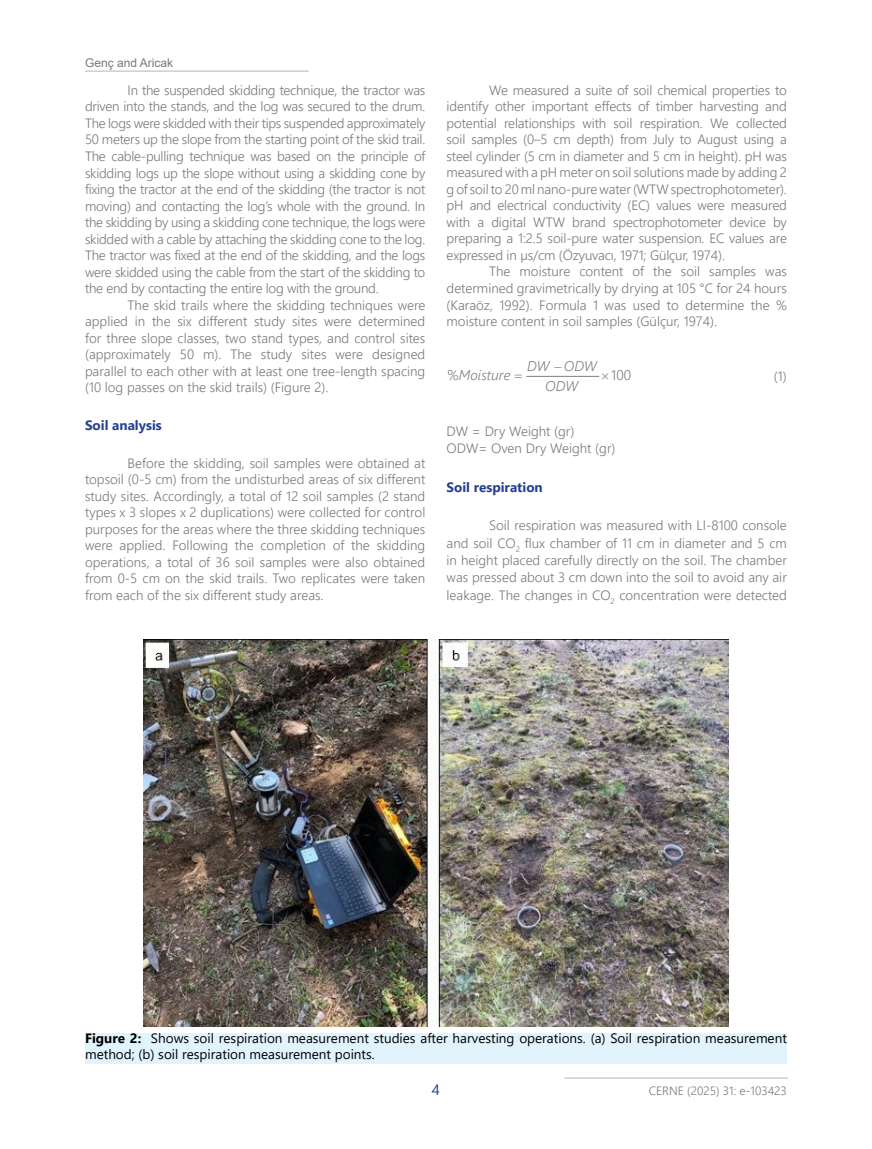
<style>
.page{position:relative;width:872px;height:1149px;background:#fff}
.page>*{position:absolute;margin:0;border:0;box-sizing:border-box;transform-origin:0 0}
.t1{font:15px "Nirmala UI";color:#25408f}
.t2{font:italic 300 14.1px/20px "Segoe UI";color:#7e7e7e;text-align:center}
.t3{font:300 14.1px "Segoe UI";color:#7e7e7e}
.t4{font:300 13.5px/16.5px "Segoe UI";color:#78797b;text-align:justify}
.t5{font:13.5px/16.5px "Segoe UI";color:#000}
.t6{font:700 13.5px "Segoe UI";color:#25408f}
.t7{font:300 12px "Nirmala UI";color:#78797b}
.t8{font:12px "Arial";color:#78797b}
.s1{font-style:normal}
.s2{font-weight:700}
</style>
<div class="page">
<hr style="left:85px;top:71px;width:223px;height:1px;background:#bdbfc1">
<hr style="left:564px;top:1077px;width:224px;height:1px;background:#bdbfc1">
<div style="left:85px;top:1032px;width:702px;height:31px;background:#e1f4fd"></div>
<img style="left:143px;top:639px;width:585px;height:386px">
<hr style="left:526px;top:376px;width:73px;height:1px;background:#7e7e7e">
<p class="t8" style="left:85px;top:54px;width:90px">Genç and Aricak</p>
<p class="t4" style="left:85px;top:81px;width:342px;text-indent:43px">In the suspended skidding technique, the tractor was driven into the stands, and the log was secured to the drum.<br>The logs were skidded with their tips suspended approximately 50 meters up the slope from the starting point of the skid trail.<br>The cable-pulling technique was based on the principle of skidding logs up the slope without using a skidding cone by fixing the tractor at the end of the skidding (the tractor is not moving) and contacting the log’s whole with the ground. In the skidding by using a skidding cone technique, the logs were skidded with a cable by attaching the skidding cone to the log.<br>The tractor was fixed at the end of the skidding, and the logs were skidded using the cable from the start of the skidding to the end by contacting the entire log with the ground.</p>
<p class="t4" style="left:85px;top:295px;width:342px;text-indent:43px">The skid trails where the skidding techniques were applied in the six different study sites were determined for three slope classes, two stand types, and control sites (approximately 50 m). The study sites were designed parallel to each other with at least one tree-length spacing (10 log passes on the skid trails) (Figure 2).</p>
<p class="t6" style="left:85px;top:412px;width:78px">Soil analysis</p>
<p class="t4" style="left:85px;top:453px;width:342px;text-indent:43px">Before the skidding, soil samples were obtained at topsoil (0-5 cm) from the undisturbed areas of six different study sites. Accordingly, a total of 12 soil samples (2 stand types x 3 slopes x 2 duplications) were collected for control purposes for the areas where the three skidding techniques were applied. Following the completion of the skidding operations, a total of 36 soil samples were also obtained from 0-5 cm on the skid trails. Two replicates were taken from each of the six different study areas.</p>
<p class="t4" style="left:446px;top:80px;width:342px;text-indent:43px">We measured a suite of soil chemical properties to identify other important effects of timber harvesting and potential relationships with soil respiration. We collected soil samples (0–5 cm depth) from July to August using a steel cylinder (5 cm in diameter and 5 cm in height). pH was measured with a pH meter on soil solutions made by adding 2 g of soil to 20 ml nano-pure water (WTW spectrophotometer). pH and electrical conductivity (EC) values were measured with a digital WTW brand spectrophotometer device by preparing a 1:2.5 soil-pure water suspension. EC values are expressed in µs/cm (Özyuvacı, 1971; Gülçur, 1974).</p>
<p class="t4" style="left:446px;top:262px;width:342px;text-indent:43px">The moisture content of the soil samples was determined gravimetrically by drying at 105 °C for 24 hours (Karaöz, 1992). Formula 1 was used to determine the % moisture content in soil samples (Gülçur, 1974).</p>
<p class="t2" style="left:527px;top:353px;width:71px">DW ODW<br>ODW</p>
<p class="t4" style="left:446px;top:420px;width:170px;line-height:17.4px">DW = Dry Weight (gr)<br>ODW= Oven Dry Weight (gr)</p>
<p class="t6" style="left:446px;top:474px;width:98px">Soil respiration</p>
<p class="t4" style="left:446px;top:515px;width:342px;line-height:17.4px;text-indent:43px">Soil respiration was measured with LI-8100 console and soil CO<sub>2</sub> flux chamber of 11 cm in diameter and 5 cm in height placed carefully directly on the soil. The chamber was pressed about 3 cm down into the soil to avoid any air leakage. The changes in CO<sub>2</sub> concentration were detected</p>
<p class="t2" style="left:447px;top:362px;width:64px"><span class="s1">%</span>Moisture</p>
<p class="t3" style="left:611px;top:361px;width:22px">100</p>
<p class="t4" style="left:774px;top:366px;width:14px">(1)</p>
<p class="t5" style="left:85px;top:1028px;width:703px"><span class="s2">Figure 2:</span> Shows soil respiration measurement studies after harvesting operations. (a) Soil respiration measurement method; (b) soil respiration measurement points.</p>
<p class="t1" style="left:432px;top:1077px;width:10px">4</p>
<p class="t7" style="left:649px;top:1080px;width:140px">CERNE (2025) 31: e-103423</p>
</div>
